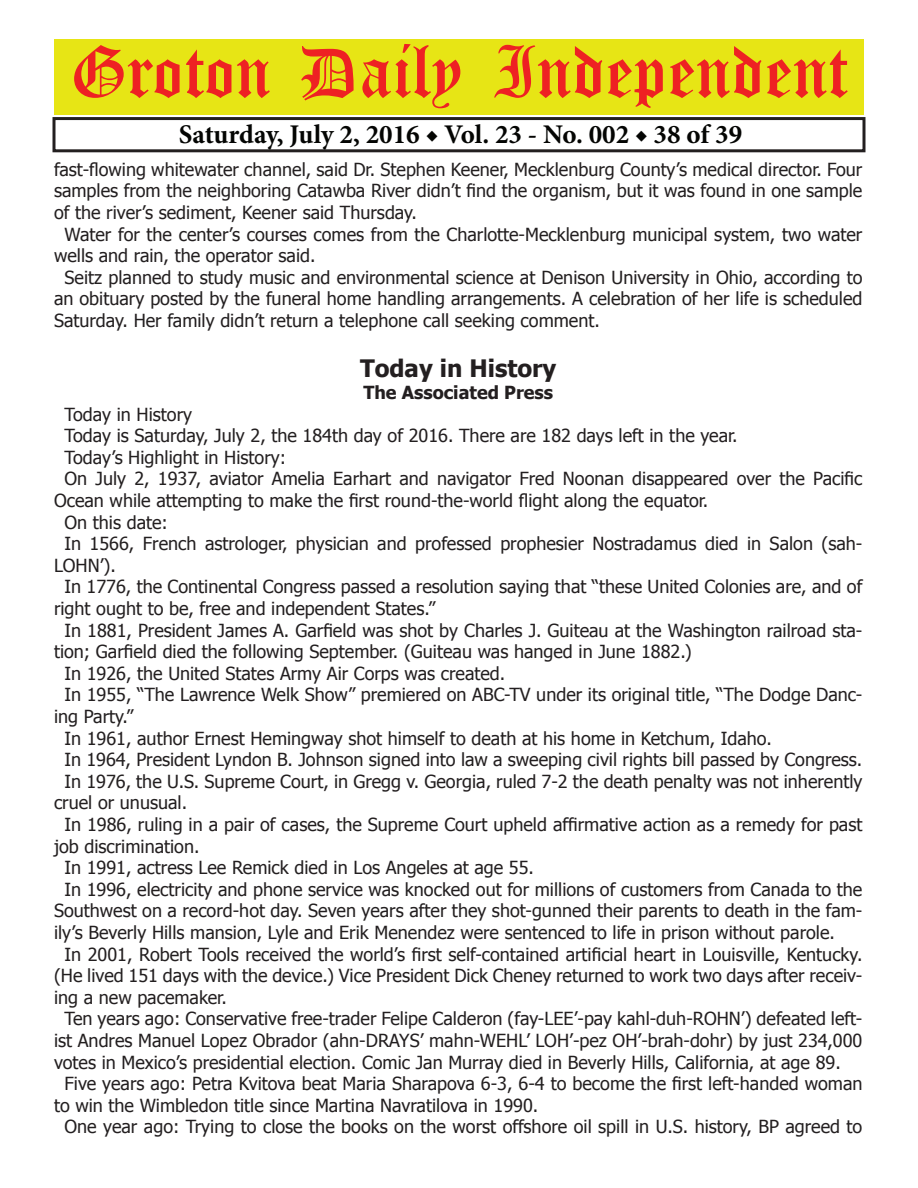
<style>
.page{position:relative;width:918px;height:1188px;background:#fff}
.page>*{position:absolute;margin:0;border:0;box-sizing:border-box;transform-origin:0 0}
.t1{font:54px "Old English Five";color:#ee2123}
.t2{font:700 27px "Minion Pro";color:#040503}
.t3{font:700 24px "Tahoma";color:#231f20}
.t4{font:18px "Tahoma";color:#231f20}
.t5{font:700 18px "Tahoma";color:#231f20}
</style>
<div class="page">
<div style="left:52px;top:117px;width:814px;height:35px;border:3px solid #231f20"></div>
<div style="left:54px;top:40px;width:810px;height:75px;background:#e7e515"></div>
<h1 class="t1" style="left:70px;top:47px;width:779px">Groton Daily Independent</h1>
<h2 class="t2" style="left:179px;top:116px;width:565px">Saturday, July 2, 2016 ◆ Vol. 23 - No. 002 ◆ 38 of 39</h2>
<p class="t4" style="left:54px;top:157px;width:810px">fast-flowing whitewater channel, said Dr. Stephen Keener, Mecklenburg County’s medical director. Four</p>
<p class="t4" style="left:54px;top:179px;width:810px">samples from the neighboring Catawba River didn’t find the organism, but it was found in one sample</p>
<p class="t4" style="left:54px;top:200px;width:365px">of the river’s sediment, Keener said Thursday.</p>
<p class="t4" style="left:64px;top:222px;width:799px">Water for the center’s courses comes from the Charlotte-Mecklenburg municipal system, two water</p>
<p class="t4" style="left:54px;top:244px;width:263px">wells and rain, the operator said.</p>
<p class="t4" style="left:64px;top:265px;width:799px">Seitz planned to study music and environmental science at Denison University in Ohio, according to</p>
<p class="t4" style="left:54px;top:287px;width:810px">an obituary posted by the funeral home handling arrangements. A celebration of her life is scheduled</p>
<p class="t4" style="left:54px;top:308px;width:547px">Saturday. Her family didn’t return a telephone call seeking comment.</p>
<h3 class="t3" style="left:360px;top:352px;width:198px">Today in History</h3>
<p class="t5" style="left:363px;top:380px;width:191px">The Associated Press</p>
<p class="t4" style="left:65px;top:402px;width:129px">Today in History</p>
<p class="t4" style="left:65px;top:424px;width:675px">Today is Saturday, July 2, the 184th day of 2016. There are 182 days left in the year.</p>
<p class="t4" style="left:65px;top:445px;width:223px">Today’s Highlight in History:</p>
<p class="t4" style="left:65px;top:467px;width:799px">On July 2, 1937, aviator Amelia Earhart and navigator Fred Noonan disappeared over the Pacific</p>
<p class="t4" style="left:54px;top:488px;width:656px">Ocean while attempting to make the first round-the-world flight along the equator.</p>
<p class="t4" style="left:65px;top:510px;width:105px">On this date:</p>
<p class="t4" style="left:65px;top:532px;width:799px">In 1566, French astrologer, physician and professed prophesier Nostradamus died in Salon (sah-</p>
<p class="t4" style="left:54px;top:553px;width:63px">LOHN’).</p>
<p class="t4" style="left:65px;top:575px;width:799px">In 1776, the Continental Congress passed a resolution saying that “these United Colonies are, and of</p>
<p class="t4" style="left:54px;top:596px;width:383px">right ought to be, free and independent States.”</p>
<p class="t4" style="left:65px;top:618px;width:799px">In 1881, President James A. Garfield was shot by Charles J. Guiteau at the Washington railroad sta-</p>
<p class="t4" style="left:54px;top:640px;width:639px">tion; Garfield died the following September. (Guiteau was hanged in June 1882.)</p>
<p class="t4" style="left:65px;top:661px;width:442px">In 1926, the United States Army Air Corps was created.</p>
<p class="t4" style="left:65px;top:683px;width:799px">In 1955, “The Lawrence Welk Show” premiered on ABC-TV under its original title, “The Dodge Danc-</p>
<p class="t4" style="left:54px;top:704px;width:81px">ing Party.”</p>
<p class="t4" style="left:65px;top:726px;width:709px">In 1961, author Ernest Hemingway shot himself to death at his home in Ketchum, Idaho.</p>
<p class="t4" style="left:65px;top:748px;width:799px">In 1964, President Lyndon B. Johnson signed into law a sweeping civil rights bill passed by Congress.</p>
<p class="t4" style="left:65px;top:769px;width:799px">In 1976, the U.S. Supreme Court, in Gregg v. Georgia, ruled 7-2 the death penalty was not inherently</p>
<p class="t4" style="left:54px;top:791px;width:135px">cruel or unusual.</p>
<p class="t4" style="left:65px;top:812px;width:799px">In 1986, ruling in a pair of cases, the Supreme Court upheld affirmative action as a remedy for past</p>
<p class="t4" style="left:54px;top:834px;width:147px">job discrimination.</p>
<p class="t4" style="left:65px;top:856px;width:471px">In 1991, actress Lee Remick died in Los Angeles at age 55.</p>
<p class="t4" style="left:65px;top:877px;width:799px">In 1996, electricity and phone service was knocked out for millions of customers from Canada to the</p>
<p class="t4" style="left:54px;top:899px;width:810px">Southwest on a record-hot day. Seven years after they shot-gunned their parents to death in the fam-</p>
<p class="t4" style="left:54px;top:920px;width:782px">ily’s Beverly Hills mansion, Lyle and Erik Menendez were sentenced to life in prison without parole.</p>
<p class="t4" style="left:65px;top:942px;width:799px">In 2001, Robert Tools received the world’s first self-contained artificial heart in Louisville, Kentucky.</p>
<p class="t4" style="left:54px;top:964px;width:810px">(He lived 151 days with the device.) Vice President Dick Cheney returned to work two days after receiv-</p>
<p class="t4" style="left:54px;top:985px;width:174px">ing a new pacemaker.</p>
<p class="t4" style="left:65px;top:1007px;width:799px">Ten years ago: Conservative free-trader Felipe Calderon (fay-LEE’-pay kahl-duh-ROHN’) defeated left-</p>
<p class="t4" style="left:54px;top:1028px;width:810px">ist Andres Manuel Lopez Obrador (ahn-DRAYS’ mahn-WEHL’ LOH’-pez OH’-brah-dohr) by just 234,000</p>
<p class="t4" style="left:54px;top:1050px;width:788px">votes in Mexico’s presidential election. Comic Jan Murray died in Beverly Hills, California, at age 89.</p>
<p class="t4" style="left:65px;top:1072px;width:799px">Five years ago: Petra Kvitova beat Maria Sharapova 6-3, 6-4 to become the first left-handed woman</p>
<p class="t4" style="left:54px;top:1093px;width:486px">to win the Wimbledon title since Martina Navratilova in 1990.</p>
<p class="t4" style="left:65px;top:1115px;width:799px">One year ago: Trying to close the books on the worst offshore oil spill in U.S. history, BP agreed to</p>
</div>
